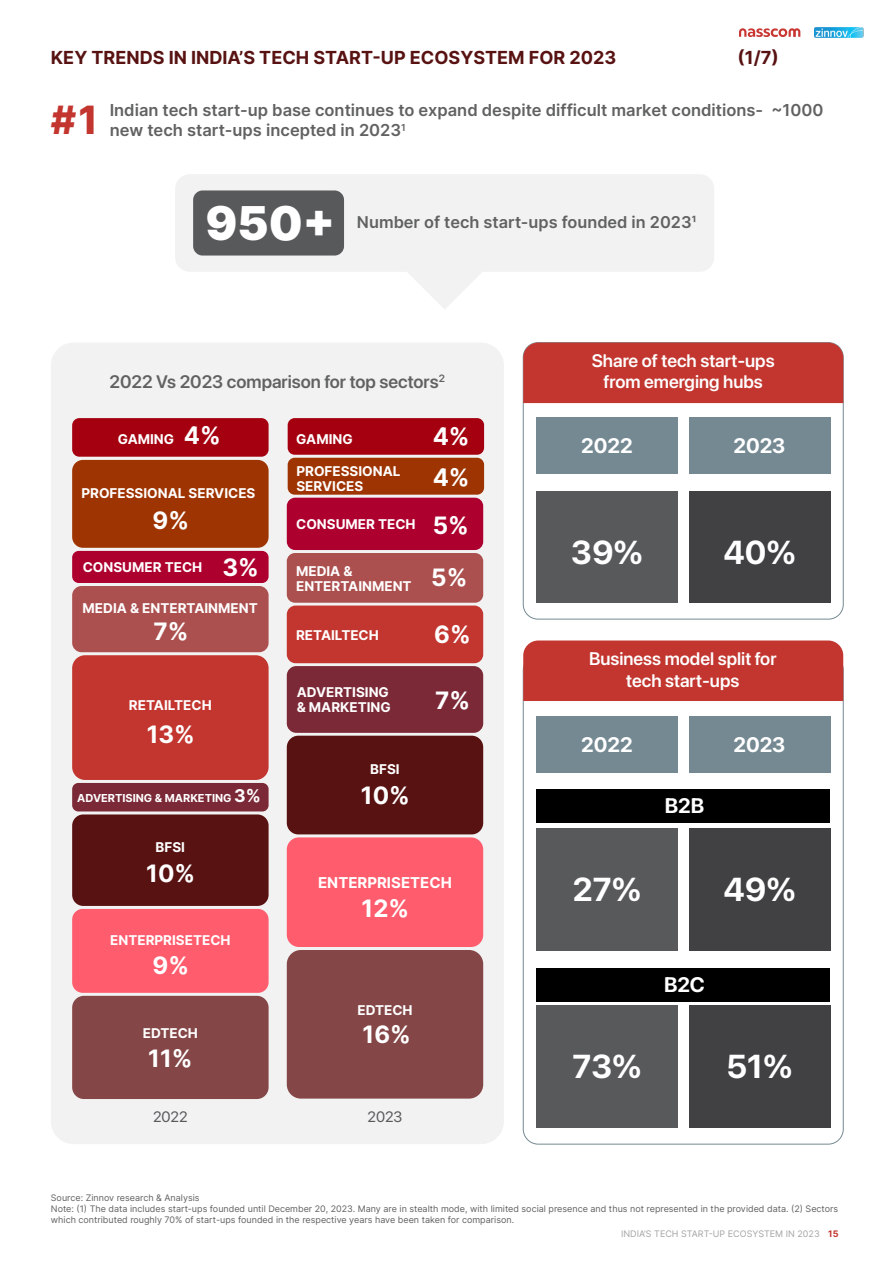
<style>
.page{position:relative;width:893px;height:1263px;background:#fff}
.page>*{position:absolute;margin:0;border:0;box-sizing:border-box;transform-origin:0 0}
.t1{font:900 46.65px "Inter";color:#fff}
.t2{font:800 39px "Inter";color:#c2362f}
.t3{font:33px "SF Pro";color:#fff}
.t4{font:700 24px "Inter";color:#fff}
.t5{font:20.85px "SF Pro";color:#fff}
.t6{font:18px/21.6px "SF Pro";color:#fff;text-align:center}
.t7{font:700 18px "Inter";color:#581212}
.t8{font:18px "SF Pro";color:#606161}
.t9{font:600 16.5px/19.8px "Inter";color:#606161}
.t10{font:600 16.35px "Inter";color:#606161}
.t11{font:700 15px "Inter";color:#fff}
.t12{font:15px "SF Pro";color:#58595b}
.t13{font:700 13.5px/15px "Inter";color:#fff}
.t14{font:700 10.95px "Inter";color:#fff}
.t15{font:600 9.6px "Inter";color:#606161}
.t16{font:9px/10.8px "Inter";color:#606161}
.t17{font:9px "Inter";color:#a4a4a4}
.s1{font-size:24px}
.s2{font-size:17.55px}
.s3{font-weight:700;color:#c2362f}
</style>
<div class="page">
<div style="left:175px;top:174px;width:539px;height:98px;background:#f2f2f2;border-radius:15px"></div>
<div style="left:193px;top:190px;width:151px;height:66px;background:#58595b;border-radius:9px"></div>
<div style="left:51px;top:343px;width:453px;height:801px;background:#f2f2f2;border-radius:23px"></div>
<svg style="left:408px;top:272px;width:74px;height:37px"></svg>
<div style="left:72px;top:418px;width:197px;height:39px;background:#a4000f;border-radius:7px"></div>
<div style="left:72px;top:460px;width:197px;height:88px;background:#9e3401;border-radius:11px"></div>
<div style="left:72px;top:551px;width:197px;height:32px;background:#ae002f;border-radius:7px"></div>
<div style="left:72px;top:586px;width:197px;height:66px;background:#ab504f;border-radius:9px"></div>
<div style="left:72px;top:655px;width:197px;height:125px;background:#c2362f;border-radius:13px"></div>
<div style="left:72px;top:783px;width:197px;height:28px;background:#7b2937;border-radius:6px"></div>
<div style="left:72px;top:814px;width:197px;height:92px;background:#581212;border-radius:11px"></div>
<div style="left:72px;top:909px;width:197px;height:84px;background:#ff5c6d;border-radius:11px"></div>
<div style="left:72px;top:996px;width:197px;height:103px;background:#844646;border-radius:12px"></div>
<div style="left:288px;top:418px;width:196px;height:37px;background:#a4000f;border-radius:7px"></div>
<div style="left:288px;top:458px;width:196px;height:37px;background:#9e3401;border-radius:7px"></div>
<div style="left:287px;top:498px;width:196px;height:52px;background:#ae002f;border-radius:8px"></div>
<div style="left:287px;top:553px;width:196px;height:50px;background:#ab504f;border-radius:8px"></div>
<div style="left:287px;top:605px;width:196px;height:58px;background:#c2362f;border-radius:9px"></div>
<div style="left:287px;top:666px;width:196px;height:67px;background:#7b2937;border-radius:9px"></div>
<div style="left:287px;top:736px;width:196px;height:98px;background:#581212;border-radius:12px"></div>
<div style="left:287px;top:837px;width:196px;height:110px;background:#ff5c6d;border-radius:12px"></div>
<div style="left:287px;top:950px;width:196px;height:148px;background:#844646;border-radius:14px"></div>
<div style="left:523px;top:342px;width:321px;height:277px;border:1px solid #748992;border-radius:15px"></div>
<div style="left:523px;top:343px;width:320px;height:60px;background:#c2362f"></div>
<div style="left:523px;top:640px;width:320px;height:61px;background:#c2362f"></div>
<div style="left:536px;top:417px;width:141px;height:57px;background:#748992"></div>
<div style="left:689px;top:417px;width:141px;height:57px;background:#748992"></div>
<div style="left:536px;top:491px;width:141px;height:112px;background:#58595b"></div>
<div style="left:689px;top:491px;width:141px;height:112px;background:#414042"></div>
<div style="left:536px;top:716px;width:141px;height:57px;background:#748992"></div>
<div style="left:689px;top:716px;width:141px;height:57px;background:#748992"></div>
<div style="left:536px;top:828px;width:141px;height:123px;background:#58595b"></div>
<div style="left:689px;top:828px;width:141px;height:123px;background:#414042"></div>
<div style="left:536px;top:1005px;width:141px;height:122px;background:#58595b"></div>
<div style="left:689px;top:1005px;width:141px;height:122px;background:#414042"></div>
<div style="left:536px;top:789px;width:294px;height:33px;background:#000"></div>
<div style="left:536px;top:968px;width:294px;height:33px;background:#000"></div>
<img style="left:815px;top:28px;width:49px;height:10px">
<svg style="left:739px;top:28px;width:61px;height:9px"></svg>
<h3 class="t7" style="left:737px;top:44px;width:43px">(1/7)</h3>
<h3 class="t7" style="left:51px;top:44px;width:567px">KEY TRENDS IN INDIA’S TECH START-UP ECOSYSTEM FOR 2023</h3>
<h3 class="t9" style="left:110px;top:100px;width:715px">Indian tech start-up base continues to expand despite difficult market conditions- ~1000 new tech start-ups incepted in 2023</h3>
<h2 class="t2" style="left:51px;top:90px;width:48px">#1</h2>
<p class="t15" style="left:401px;top:120px;width:6px">1</p>
<h1 class="t1" style="left:206px;top:187px;width:131px">950+</h1>
<h3 class="t10" style="left:357px;top:209px;width:341px">Number of tech start-ups founded in 20231</h3>
<h3 class="t8" style="left:110px;top:371px;width:337px">2022 Vs 2023 comparison for top sectors<sup>2</sup></h3>
<h3 class="t13" style="left:118px;top:431px;width:105px">GAMING <span class="s1">4%</span></h3>
<h3 class="t13" style="left:296px;top:431px;width:58px">GAMING</h3>
<h3 class="t13" style="left:296px;top:463px;width:106px">PROFESSIONAL<br>SERVICES</h3>
<h3 class="t13" style="left:81px;top:485px;width:176px">PROFESSIONAL SERVICES</h3>
<h3 class="t4" style="left:433px;top:418px;width:38px">4%</h3>
<h3 class="t4" style="left:433px;top:459px;width:38px">4%</h3>
<h3 class="t4" style="left:153px;top:502px;width:38px">9%</h3>
<h3 class="t13" style="left:83px;top:560px;width:121px">CONSUMER TECH</h3>
<h3 class="t4" style="left:222px;top:550px;width:38px">3%</h3>
<h3 class="t13" style="left:83px;top:600px;width:177px">MEDIA &amp; ENTERTAINMENT</h3>
<h3 class="t4" style="left:153px;top:614px;width:36px">7%</h3>
<h3 class="t13" style="left:129px;top:697px;width:84px">RETAILTECH</h3>
<h3 class="t4" style="left:147px;top:717px;width:50px">13%</h3>
<p class="t14" style="left:77px;top:790px;width:185px">ADVERTISING &amp; MARKETING <span class="s2">3%</span></p>
<h3 class="t13" style="left:156px;top:839px;width:31px">BFSI</h3>
<h3 class="t4" style="left:146px;top:855px;width:50px">10%</h3>
<h3 class="t13" style="left:110px;top:933px;width:122px">ENTERPRISETECH</h3>
<h3 class="t4" style="left:153px;top:947px;width:38px">9%</h3>
<h3 class="t13" style="left:143px;top:1025px;width:57px">EDTECH</h3>
<h3 class="t4" style="left:148px;top:1040px;width:46px">11%</h3>
<h3 class="t4" style="left:433px;top:507px;width:38px">5%</h3>
<h3 class="t13" style="left:296px;top:516px;width:121px">CONSUMER TECH</h3>
<h3 class="t13" style="left:296px;top:563px;width:173px">MEDIA &amp;<br>ENTERTAINMENT <sup>5%</sup></h3>
<h3 class="t13" style="left:296px;top:628px;width:84px">RETAILTECH</h3>
<h3 class="t4" style="left:434px;top:616px;width:38px">6%</h3>
<h3 class="t13" style="left:297px;top:684px;width:96px">ADVERTISING &amp; MARKETING</h3>
<h3 class="t4" style="left:435px;top:682px;width:36px">7%</h3>
<h3 class="t13" style="left:370px;top:761px;width:31px">BFSI</h3>
<h3 class="t4" style="left:361px;top:777px;width:50px">10%</h3>
<h3 class="t11" style="left:318px;top:871px;width:135px">ENTERPRISETECH</h3>
<h3 class="t4" style="left:362px;top:890px;width:49px">12%</h3>
<h3 class="t13" style="left:357px;top:1002px;width:57px">EDTECH</h3>
<h3 class="t4" style="left:363px;top:1017px;width:50px">16%</h3>
<h3 class="t12" style="left:153px;top:1107px;width:36px">2022</h3>
<h3 class="t12" style="left:368px;top:1107px;width:36px">2023</h3>
<h3 class="t6" style="left:592px;top:350px;width:184px">Share of tech start-ups from emerging hubs</h3>
<h3 class="t5" style="left:581px;top:434px;width:53px">2022</h3>
<h3 class="t3" style="left:571px;top:533px;width:73px">39%</h3>
<h3 class="t5" style="left:733px;top:434px;width:53px">2023</h3>
<h3 class="t3" style="left:723px;top:533px;width:74px">40%</h3>
<h3 class="t6" style="left:589px;top:648px;width:189px">Business model split for tech start-ups</h3>
<h3 class="t5" style="left:581px;top:732px;width:53px">2022</h3>
<h3 class="t3" style="left:573px;top:871px;width:70px">27%</h3>
<h3 class="t5" style="left:665px;top:794px;width:41px">B2B</h3>
<h3 class="t5" style="left:733px;top:732px;width:53px">2023</h3>
<h3 class="t3" style="left:723px;top:871px;width:74px">49%</h3>
<h3 class="t5" style="left:664px;top:973px;width:42px">B2C</h3>
<h3 class="t3" style="left:572px;top:1047px;width:71px">73%</h3>
<h3 class="t3" style="left:727px;top:1047px;width:67px">51%</h3>
<p class="t16" style="left:51px;top:1192px;width:789px">Source: Zinnov research &amp; Analysis<br>Note: (1) The data includes start-ups founded until December 20, 2023. Many are in stealth mode, with limited social presence and thus not represented in the provided data. (2) Sectors which contributed roughly 70% of start-ups founded in the respective years have been taken for comparison.</p>
<p class="t17" style="left:621px;top:1227px;width:219px">INDIA’S TECH START-UP ECOSYSTEM IN 2023 <span class="s3">15</span></p>
</div>
